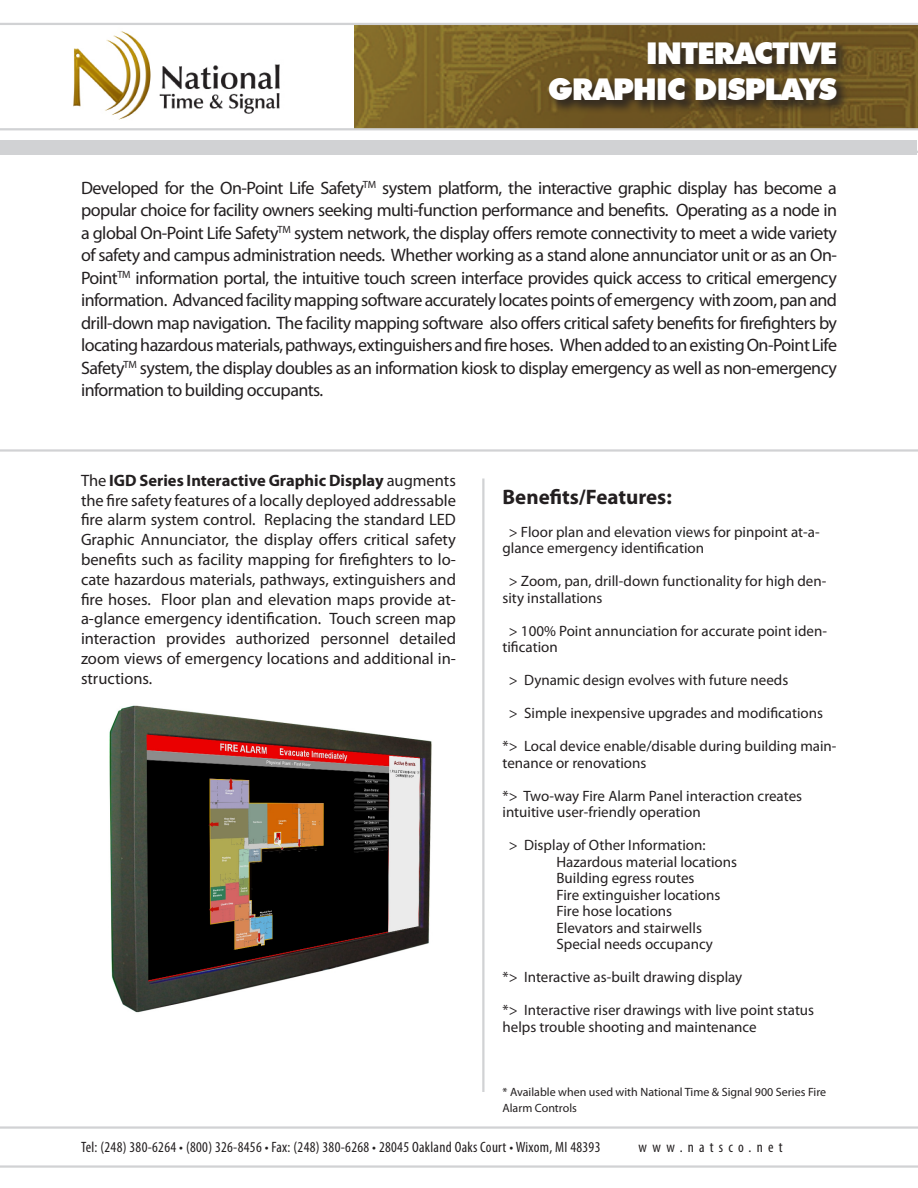
<style>
.page{position:relative;width:918px;height:1188px;background:#fff}
.page>*{position:absolute;margin:0;border:0;box-sizing:border-box;transform-origin:0 0}
.t1{font:900 30px "Futura BT";letter-spacing:-.04em;color:#fff}
.t2{font:700 21px "Myriad Pro";color:#231f20}
.t3{font:18px/22.5px "Myriad Pro";letter-spacing:-.03em;color:#231f20;text-align:justify}
.t4{font:16.5px/19.8px "Myriad Pro";color:#231f20;text-align:justify}
.t5{font:15px/16.5px "Myriad Pro";color:#231f20}
.t6{font:condensed 15px "Myriad Pro";letter-spacing:.02em;color:#231f20}
.t7{font:condensed 15px "Myriad Pro";letter-spacing:.35em;color:#231f20}
.t8{font:12px/16.5px "Myriad Pro";color:#231f20}
.s1{font-weight:700}
</style>
<div class="page">
<hr style="left:0;top:449px;width:918px;height:3px;background:#d1d2d4">
<hr style="left:0;top:1126px;width:918px;height:3px;background:#d1d2d4">
<hr style="left:0;top:1165px;width:918px;height:3px;background:#d1d2d4">
<hr style="left:482px;top:478px;width:2px;height:614px;background:#d1d2d4">
<hr style="left:0;top:151px;width:918px;height:2px;background:#d1d2d4">
<div style="left:1px;top:140px;width:916px;height:15px;background:#d1d2d4"></div>
<img style="left:354px;top:25px;width:564px;height:103px">
<img style="left:73px;top:31px;width:207px;height:89px">
<hr style="left:0;top:23px;width:918px;height:2px;background:#d1d2d4">
<hr style="left:0;top:128px;width:918px;height:2px;background:#d1d2d4">
<div style="left:545px;top:38px;width:373px;height:110px;background:#231f20;opacity:.75"></div>
<img style="left:109px;top:705px;width:323px;height:308px">
<p class="t1" style="left:646px;top:36px;width:193px">INTERACTIVE</p>
<p class="t1" style="left:548px;top:72px;width:291px">GRAPHIC DISPLAYS</p>
<p class="t3" style="left:81px;top:176px;width:758px">Developed for the On-Point Life Safety<sup>TM</sup> system platform, the interactive graphic display has become a popular choice for facility owners seeking multi-function performance and benefits. Operating as a node in a global On-Point Life Safety<sup>TM</sup> system network, the display offers remote connectivity to meet a wide variety of safety and campus administration needs. Whether working as a stand alone annunciator unit or as an On-Point<sup>TM</sup> information portal, the intuitive touch screen interface provides quick access to critical emergency information. Advanced facility mapping software accurately locates points of emergency with zoom, pan and drill-down map navigation. The facility mapping software also offers critical safety benefits for firefighters by locating hazardous materials, pathways, extinguishers and fire hoses. When added to an existing On-Point Life Safety<sup>TM</sup> system, the display doubles as an information kiosk to display emergency as well as non-emergency information to building occupants.</p>
<p class="t4" style="left:81px;top:470px;width:377px">The <span class="s1">IGD Series Interactive Graphic Display</span> augments the fire safety features of a locally deployed addressable fire alarm system control. Replacing the standard LED Graphic Annunciator, the display offers critical safety benefits such as facility mapping for firefighters to lo&shy;cate hazardous materials, pathways, extinguishers and fire hoses. Floor plan and elevation maps provide at&shy;a-glance emergency identification. Touch screen map interaction provides authorized personnel detailed zoom views of emergency locations and additional in&shy;structions.</p>
<p class="t2" style="left:502px;top:483px;width:171px">Benefits/Features:</p>
<p class="t5" style="left:502px;top:523px;width:319px;text-indent:6px">&gt; Floor plan and elevation views for pinpoint at-a&shy;glance emergency identification</p>
<p class="t5" style="left:502px;top:573px;width:325px;text-indent:6px">&gt; Zoom, pan, drill-down functionality for high den&shy;sity installations</p>
<p class="t5" style="left:502px;top:622px;width:326px;text-indent:6px">&gt; 100% Point annunciation for accurate point iden&shy;tification</p>
<p class="t5" style="left:509px;top:672px;width:281px">&gt; Dynamic design evolves with future needs</p>
<p class="t5" style="left:509px;top:705px;width:316px">&gt; Simple inexpensive upgrades and modifications</p>
<p class="t5" style="left:502px;top:738px;width:336px">*&gt; Local device enable/disable during building main&shy;tenance or renovations</p>
<p class="t5" style="left:502px;top:787px;width:301px">*&gt; Two-way Fire Alarm Panel interaction creates intuitive user-friendly operation</p>
<p class="t5" style="left:509px;top:837px;width:198px">&gt; Display of Other Information:</p>
<p class="t5" style="left:556px;top:853px;width:182px">Hazardous material locations</p>
<p class="t5" style="left:556px;top:870px;width:140px">Building egress routes</p>
<p class="t5" style="left:556px;top:886px;width:165px">Fire extinguisher locations</p>
<p class="t5" style="left:556px;top:903px;width:117px">Fire hose locations</p>
<p class="t5" style="left:556px;top:919px;width:147px">Elevators and stairwells</p>
<p class="t5" style="left:556px;top:936px;width:158px">Special needs occupancy</p>
<p class="t5" style="left:502px;top:969px;width:241px">*&gt; Interactive as-built drawing display</p>
<p class="t5" style="left:502px;top:1002px;width:313px">*&gt; Interactive riser drawings with live point status helps trouble shooting and maintenance</p>
<p class="t8" style="left:502px;top:1083px;width:325px">* Available when used with National Time &amp; Signal 900 Series Fire<br>Alarm Controls</p>
<p class="t6" style="left:81px;top:1138px;width:521px">Tel: (248) 380-6264 • (800) 326-8456 • Fax: (248) 380-6268 • 28045 Oakland Oaks Court • Wixom, MI 48393</p>
<p class="t7" style="left:639px;top:1138px;width:146px">www.natsco.net</p>
</div>
